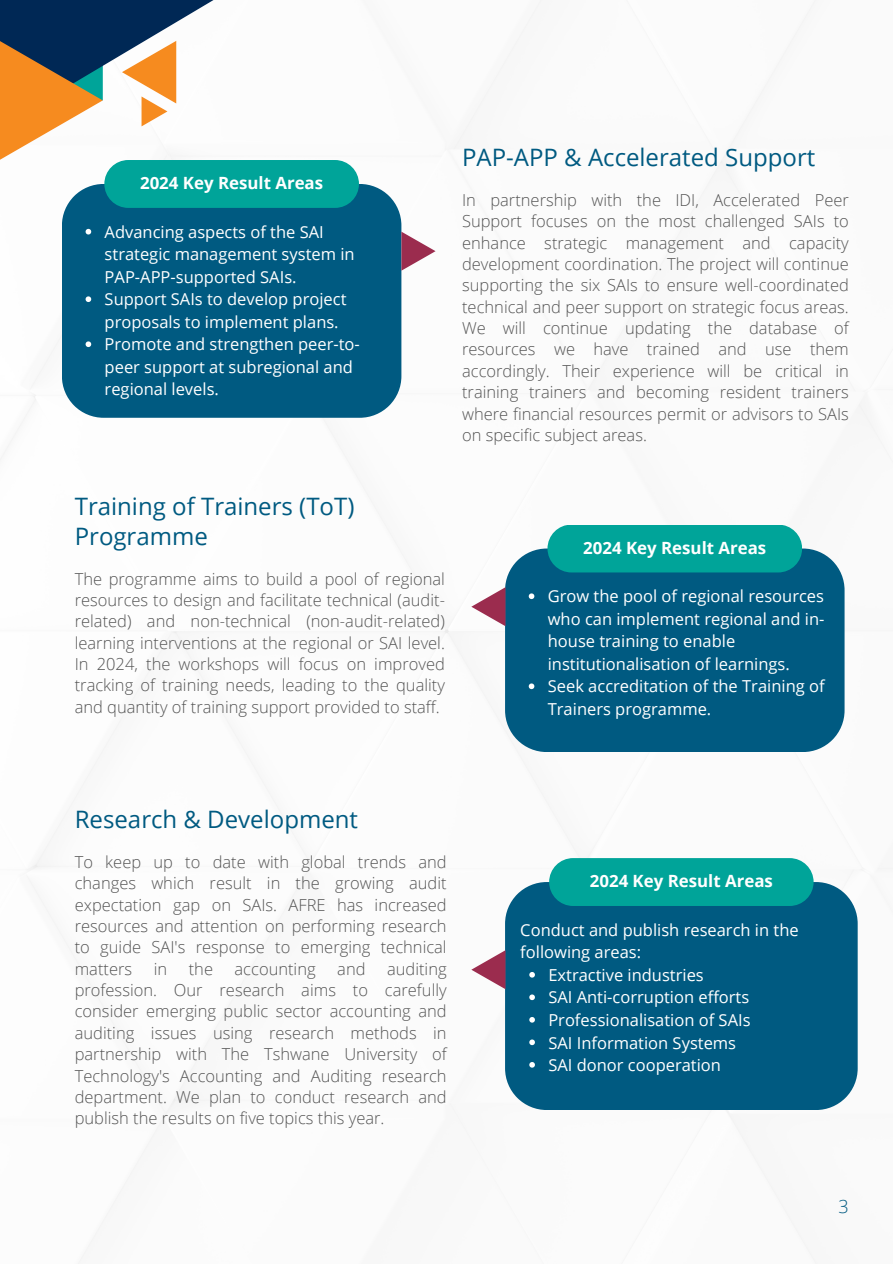
<style>
.page{position:relative;width:893px;height:1264px;background:#fff}
.page>*{position:absolute;margin:0;border:0;box-sizing:border-box;transform-origin:0 0}
.t1{font:24px/30.3px "Open Sans";color:#005a81}
.t2{font:300 18px "Open Sans";color:#005a81}
.t3{font:700 16.8px "Open Sans";color:#fff}
.t4{font:300 16.5px/21.3px "Open Sans";color:#545454;text-align:justify}
.t5{font:16.5px/22.5px "Open Sans";color:#fff}
</style>
<div class="page">
<svg style="left:0;top:0;width:213px;height:160px"></svg>
<div style="left:505px;top:882px;width:352px;height:227px;background:#005a81"></div>
<div style="left:549px;top:858px;width:264px;height:48px;background:#00a499;border-radius:24px"></div>
<svg style="left:529px;top:972px;width:6px;height:5px"></svg>
<svg style="left:529px;top:994px;width:6px;height:6px"></svg>
<svg style="left:529px;top:1017px;width:6px;height:5px"></svg>
<svg style="left:529px;top:1039px;width:6px;height:6px"></svg>
<svg style="left:529px;top:1062px;width:6px;height:5px"></svg>
<svg style="left:471px;top:950px;width:34px;height:39px"></svg>
<div style="left:62px;top:184px;width:339px;height:234px;background:#005a81"></div>
<div style="left:104px;top:160px;width:255px;height:48px;background:#00a499;border-radius:24px"></div>
<svg style="left:86px;top:229px;width:5px;height:5px"></svg>
<svg style="left:86px;top:296px;width:5px;height:6px"></svg>
<svg style="left:86px;top:341px;width:5px;height:6px"></svg>
<svg style="left:401px;top:232px;width:34px;height:39px"></svg>
<div style="left:505px;top:548px;width:339px;height:204px;background:#005a81"></div>
<div style="left:547px;top:524px;width:255px;height:48px;background:#00a499;border-radius:24px"></div>
<svg style="left:528px;top:593px;width:6px;height:6px"></svg>
<svg style="left:528px;top:683px;width:6px;height:6px"></svg>
<svg style="left:471px;top:587px;width:34px;height:39px"></svg>
<p class="t3" style="left:140px;top:171px;width:184px">2024 Key Result Areas</p>
<p class="t5" style="left:105px;top:220px;width:251px">Advancing aspects of the SAI strategic management system in<br>PAP-APP-supported SAIs.</p>
<p class="t5" style="left:105px;top:288px;width:243px">Support SAIs to develop project proposals to implement plans.</p>
<p class="t5" style="left:105px;top:333px;width:257px">Promote and strengthen peer-to&shy;peer support at subregional and regional levels.</p>
<p class="t1" style="left:462px;top:142px;width:354px">PAP-APP &amp; Accelerated Support</p>
<p class="t4" style="left:462px;top:189px;width:388px">In partnership with the IDI, Accelerated Peer Support focuses on the most challenged SAIs to enhance strategic management and capacity development coordination. The project will continue supporting the six SAIs to ensure well-coordinated technical and peer support on strategic focus areas.<br>We will continue updating the database of resources we have trained and use them accordingly. Their experience will be critical in training trainers and becoming resident trainers where financial resources permit or advisors to SAIs on specific subject areas.</p>
<p class="t1" style="left:75px;top:490px;width:281px">Training of Trainers (ToT)<br>Programme</p>
<p class="t4" style="left:75px;top:567px;width:371px">The programme aims to build a pool of regional resources to design and facilitate technical (audit&shy;related) and non-technical (non-audit-related) learning interventions at the regional or SAI level.<br>In 2024, the workshops will focus on improved tracking of training needs, leading to the quality and quantity of training support provided to staff.</p>
<p class="t3" style="left:583px;top:536px;width:184px">2024 Key Result Areas</p>
<p class="t5" style="left:547px;top:585px;width:278px">Grow the pool of regional resources who can implement regional and in&shy;house training to enable institutionalisation of learnings.</p>
<p class="t5" style="left:547px;top:675px;width:278px">Seek accreditation of the Training of<br>Trainers programme.</p>
<h1 class="t1" style="left:75px;top:803px;width:285px">Research &amp; Development</h1>
<p class="t4" style="left:75px;top:850px;width:373px">To keep up to date with global trends and changes which result in the growing audit expectation gap on SAIs. AFRE has increased resources and attention on performing research to guide SAI's response to emerging technical matters</p>
<p class="t4" style="left:75px;top:957px;width:373px;text-indent:312px">auditing profession. Our research aims to carefully consider emerging public sector accounting and auditing issues using research methods in partnership with The Tshwane University of Technology's Accounting and Auditing research department. We plan to conduct research and publish the results on five topics this year.</p>
<p class="t4" style="left:154px;top:957px;width:15px">in</p>
<p class="t4" style="left:189px;top:957px;width:26px">the</p>
<p class="t4" style="left:234px;top:957px;width:83px">accounting</p>
<p class="t4" style="left:337px;top:957px;width:30px">and</p>
<p class="t3" style="left:589px;top:869px;width:184px">2024 Key Result Areas</p>
<h1 class="t5" style="left:520px;top:918px;width:280px">Conduct and publish research in the following areas:</h1>
<p class="t5" style="left:548px;top:963px;width:157px">Extractive industries</p>
<p class="t5" style="left:548px;top:985px;width:202px">SAI Anti-corruption efforts</p>
<p class="t5" style="left:548px;top:1008px;width:204px">Professionalisation of SAIs</p>
<h1 class="t5" style="left:548px;top:1030px;width:189px">SAI Information Systems</h1>
<p class="t5" style="left:548px;top:1053px;width:174px">SAI donor cooperation</p>
<p class="t2" style="left:838px;top:1193px;width:12px">3</p>
</div>
